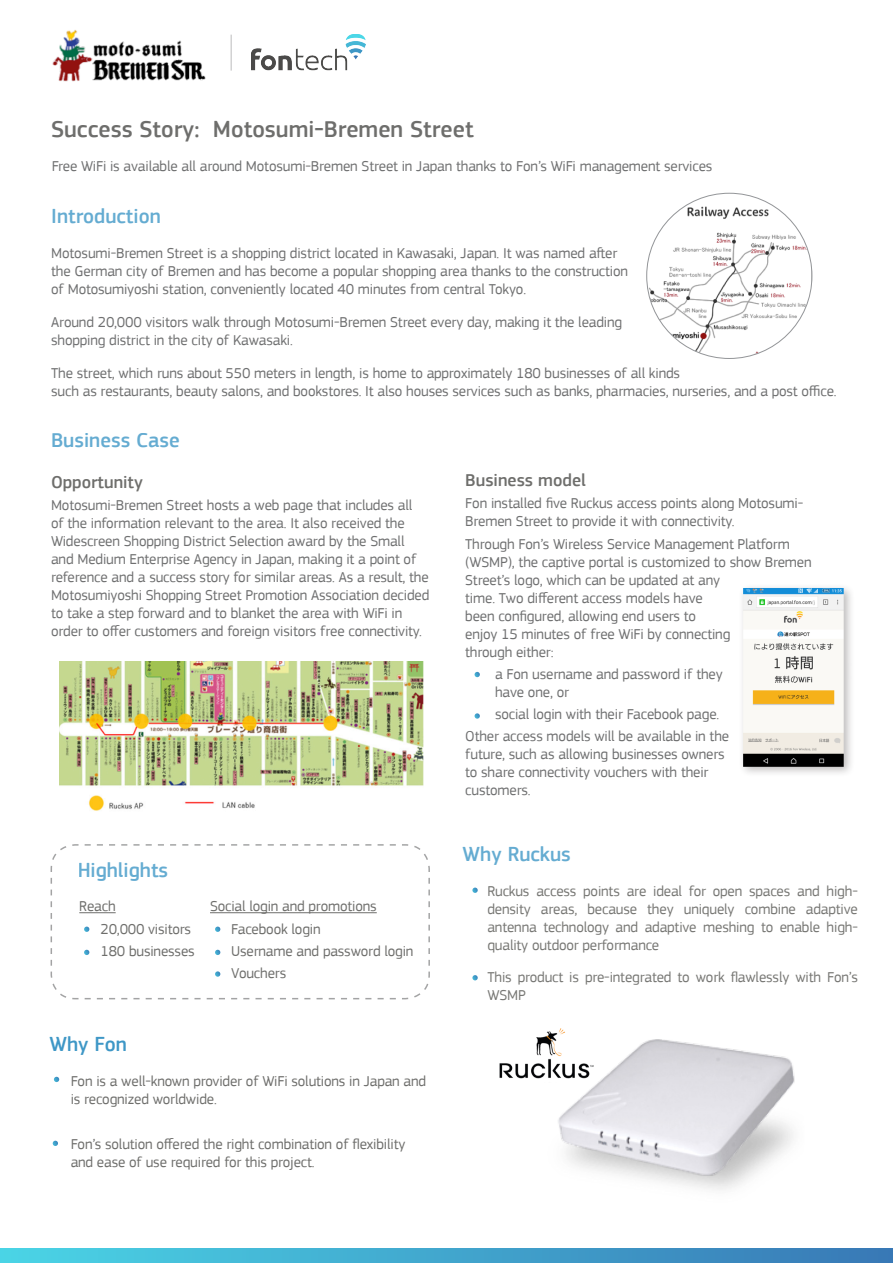
<style>
.page{position:relative;width:893px;height:1263px;background:#fff}
.page>*{position:absolute;margin:0;border:0;box-sizing:border-box;transform-origin:0 0}
._2_Nivel_Título{font:500 24px "PF Square Sans Pro";color:#6e6e6c}
.Estilo_Base{font:500 21px "PF Square Sans Pro";color:#3e97c6}
.t1{font:500 18px "PF Square Sans Pro";color:#4a4a47}
.t2{font:15px/18px "PF Square Sans Pro";letter-spacing:-.01em;color:#4b4c4d}
.t3{font:15px/22.2px "PF Square Sans Pro";letter-spacing:-.01em;color:#4a4a47}
.Estilo_Base-2{font:15px/18px "PF Square Sans Pro";letter-spacing:-.01em;color:#777774;text-align:justify}
</style>
<div class="page">
<svg style="left:0;top:1248px;width:893px;height:15px;background:#41a6cd"></svg>
<img style="left:52px;top:30px;width:154px;height:52px">
<hr style="left:231px;top:35px;width:1px;height:36px;background:#4b4c4d">
<img style="left:251px;top:35px;width:115px;height:36px">
<svg style="left:54px;top:1077px;width:5px;height:5px"></svg>
<svg style="left:53px;top:1141px;width:5px;height:5px"></svg>
<div style="left:738px;top:583px;width:117px;height:195px;background:#231f20;opacity:.3"></div>
<img style="left:743px;top:588px;width:101px;height:179px">
<img style="left:59px;top:661px;width:364px;height:150px">
<svg style="left:475px;top:672px;width:5px;height:5px"></svg>
<svg style="left:472px;top:887px;width:6px;height:6px"></svg>
<svg style="left:475px;top:713px;width:5px;height:6px"></svg>
<svg style="left:472px;top:975px;width:6px;height:5px"></svg>
<svg style="left:50px;top:844px;width:380px;height:156px"></svg>
<img style="left:647px;top:200px;width:165px;height:158px">
<svg style="left:84px;top:926px;width:5px;height:6px"></svg>
<svg style="left:84px;top:950px;width:5px;height:5px"></svg>
<hr style="left:210px;top:912px;width:167px;height:1px;background:#4a4a47">
<svg style="left:215px;top:926px;width:5px;height:6px"></svg>
<svg style="left:215px;top:950px;width:5px;height:5px"></svg>
<svg style="left:215px;top:971px;width:5px;height:6px"></svg>
<img style="left:558px;top:1040px;width:237px;height:150px">
<img style="left:499px;top:1029px;width:111px;height:67px">
<p class="_2_Nivel_Título" style="left:51px;top:115px;width:424px">Success Story: Motosumi-Bremen Street</p>
<p class="t2" style="left:51px;top:157px;width:663px">Free WiFi is available all around Motosumi-Bremen Street in Japan thanks to Fon’s WiFi management services</p>
<h2 class="Estilo_Base" style="left:51px;top:204px;width:111px">Introduction</h2>
<p class="t2" style="left:51px;top:244px;width:578px">Motosumi-Bremen Street is a shopping district located in Kawasaki, Japan. It was named after the German city of Bremen and has become a popular shopping area thanks to the construction of Motosumiyoshi station, conveniently located 40 minutes from central Tokyo.</p>
<p class="t2" style="left:51px;top:313px;width:572px">Around 20,000 visitors walk through Motosumi-Bremen Street every day, making it the leading shopping district in the city of Kawasaki.</p>
<p class="t2" style="left:51px;top:364px;width:787px">The street, which runs about 550 meters in length, is home to approximately 180 businesses of all kinds<br>such as restaurants, beauty salons, and bookstores. It also houses services such as banks, pharmacies, nurseries, and a post office.</p>
<h2 class="Estilo_Base" style="left:51px;top:428px;width:130px">Business Case</h2>
<p class="t1" style="left:51px;top:471px;width:93px">Opportunity</p>
<p class="t2" style="left:51px;top:496px;width:380px">Motosumi-Bremen Street hosts a web page that includes all<br>of the information relevant to the area. It also received the Widescreen Shopping District Selection award by the Small and Medium Enterprise Agency in Japan, making it a point of reference and a success story for similar areas. As a result, the Motosumiyoshi Shopping Street Promotion Association decided to take a step forward and to blanket the area with WiFi in order to offer customers and foreign visitors free connectivity.</p>
<h2 class="Estilo_Base" style="left:78px;top:858px;width:92px">Highlights</h2>
<p class="t3" style="left:101px;top:895px;width:96px;text-indent:-21px">Reach<br>20,000 visitors<br>180 businesses</p>
<p class="t3" style="left:231px;top:895px;width:184px;text-indent:-21px">Social login and promotions<br>Facebook login<br>Username and password login<br>Vouchers</p>
<p class="Estilo_Base" style="left:49px;top:1032px;width:79px">Why Fon</p>
<p class="t3" style="left:71px;top:1072px;width:357px;line-height:18px">Fon is a well-known provider of WiFi solutions in Japan and is recognized worldwide.</p>
<p class="t3" style="left:71px;top:1135px;width:336px;line-height:18px">Fon’s solution offered the right combination of flexibility and ease of use required for this project.</p>
<p class="t1" style="left:465px;top:470px;width:122px">Business model</p>
<p class="t2" style="left:465px;top:494px;width:340px">Fon installed five Ruckus access points along Motosumi-<br>Bremen Street to provide it with connectivity.</p>
<p class="t2" style="left:465px;top:535px;width:348px">Through Fon’s Wireless Service Management Platform (WSMP), the captive portal is customized to show Bremen Street’s logo, which can be updated at any<br>time. Two different access models have<br>been configured, allowing end users to<br>enjoy 15 minutes of free WiFi by connecting<br>through either:</p>
<p class="t2" style="left:495px;top:665px;width:229px">a Fon username and password if they have one, or</p>
<p class="t2" style="left:465px;top:703px;width:265px;line-height:22.2px;text-indent:30px">social login with their Facebook page.<br>Other access models will be available in the</p>
<p class="t2" style="left:465px;top:745px;width:261px">future, such as allowing businesses owners to share connectivity vouchers with their customers.</p>
<h2 class="Estilo_Base" style="left:463px;top:842px;width:110px">Why Ruckus</h2>
<p class="Estilo_Base-2" style="left:487px;top:882px;width:372px">Ruckus access points are ideal for open spaces and high&shy;density areas, because they uniquely combine adaptive antenna technology and adaptive meshing to enable high&shy;quality outdoor performance</p>
<p class="Estilo_Base-2" style="left:487px;top:968px;width:372px">This product is pre-integrated to work flawlessly with Fon’s<br>WSMP</p>
</div>
